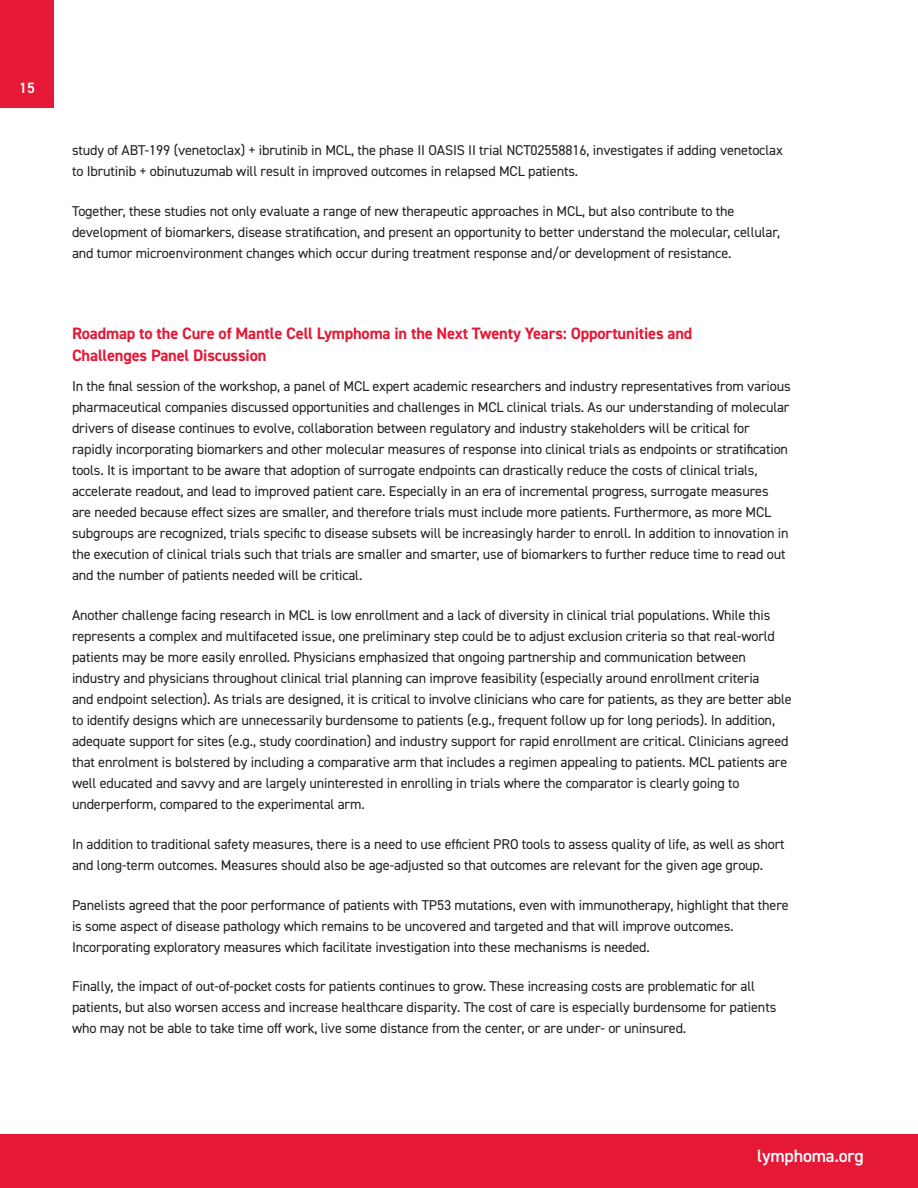
<style>
.page{position:relative;width:918px;height:1188px;background:#fff}
.page>*{position:absolute;margin:0;border:0;box-sizing:border-box;transform-origin:0 0}
.t1{font:600 18px "DIN2014";letter-spacing:-.01em;color:#fff}
.t2{font:700 16.5px/22.5px "DIN2014";letter-spacing:-.01em;color:#e51836}
.t3{font:600 15px "DIN2014";color:#fff}
.t4{font:14.25px/21px "DIN2014";letter-spacing:-.01em;color:#231f20}
</style>
<div class="page">
<div style="left:0;top:0;width:54px;height:108px;background:#e51836"></div>
<div style="left:0;top:1134px;width:918px;height:54px;background:#e51836"></div>
<p class="t3" style="left:19px;top:82px;width:17px">15</p>
<p class="t4" style="left:72px;top:140px;width:712px">study of ABT-199 (venetoclax) + ibrutinib in MCL, the phase II OASIS II trial NCT02558816, investigates if adding venetoclax to Ibrutinib + obinutuzumab will result in improved outcomes in relapsed MCL patients.</p>
<p class="t4" style="left:72px;top:201px;width:710px">Together, these studies not only evaluate a range of new therapeutic approaches in MCL, but also contribute to the development of biomarkers, disease stratification, and present an opportunity to better understand the molecular, cellular, and tumor microenvironment changes which occur during treatment response and/or development of resistance.</p>
<p class="t2" style="left:72px;top:323px;width:622px">Roadmap to the Cure of Mantle Cell Lymphoma in the Next Twenty Years: Opportunities and<br>Challenges Panel Discussion</p>
<p class="t4" style="left:72px;top:376px;width:720px">In the final session of the workshop, a panel of MCL expert academic researchers and industry representatives from various pharmaceutical companies discussed opportunities and challenges in MCL clinical trials. As our understanding of molecular drivers of disease continues to evolve, collaboration between regulatory and industry stakeholders will be critical for rapidly incorporating biomarkers and other molecular measures of response into clinical trials as endpoints or stratification tools. It is important to be aware that adoption of surrogate endpoints can drastically reduce the costs of clinical trials, accelerate readout, and lead to improved patient care. Especially in an era of incremental progress, surrogate measures are needed because effect sizes are smaller, and therefore trials must include more patients. Furthermore, as more MCL subgroups are recognized, trials specific to disease subsets will be increasingly harder to enroll. In addition to innovation in the execution of clinical trials such that trials are smaller and smarter, use of biomarkers to further reduce time to read out and the number of patients needed will be critical.</p>
<p class="t4" style="left:72px;top:605px;width:721px">Another challenge facing research in MCL is low enrollment and a lack of diversity in clinical trial populations. While this represents a complex and multifaceted issue, one preliminary step could be to adjust exclusion criteria so that real-world patients may be more easily enrolled. Physicians emphasized that ongoing partnership and communication between industry and physicians throughout clinical trial planning can improve feasibility (especially around enrollment criteria<br>and endpoint selection). As trials are designed, it is critical to involve clinicians who care for patients, as they are better able to identify designs which are unnecessarily burdensome to patients (e.g., frequent follow up for long periods). In addition, adequate support for sites (e.g., study coordination) and industry support for rapid enrollment are critical. Clinicians agreed that enrolment is bolstered by including a comparative arm that includes a regimen appealing to patients. MCL patients are well educated and savvy and are largely uninterested in enrolling in trials where the comparator is clearly going to underperform, compared to the experimental arm.</p>
<p class="t4" style="left:72px;top:834px;width:714px">In addition to traditional safety measures, there is a need to use efficient PRO tools to assess quality of life, as well as short and long-term outcomes. Measures should also be age-adjusted so that outcomes are relevant for the given age group.</p>
<p class="t4" style="left:72px;top:895px;width:718px">Panelists agreed that the poor performance of patients with TP53 mutations, even with immunotherapy, highlight that there is some aspect of disease pathology which remains to be uncovered and targeted and that will improve outcomes.<br>Incorporating exploratory measures which facilitate investigation into these mechanisms is needed.</p>
<p class="t4" style="left:72px;top:976px;width:706px">Finally, the impact of out-of-pocket costs for patients continues to grow. These increasing costs are problematic for all patients, but also worsen access and increase healthcare disparity. The cost of care is especially burdensome for patients who may not be able to take time off work, live some distance from the center, or are under- or uninsured.</p>
<p class="t1" style="left:757px;top:1149px;width:108px">lymphoma.org</p>
</div>
